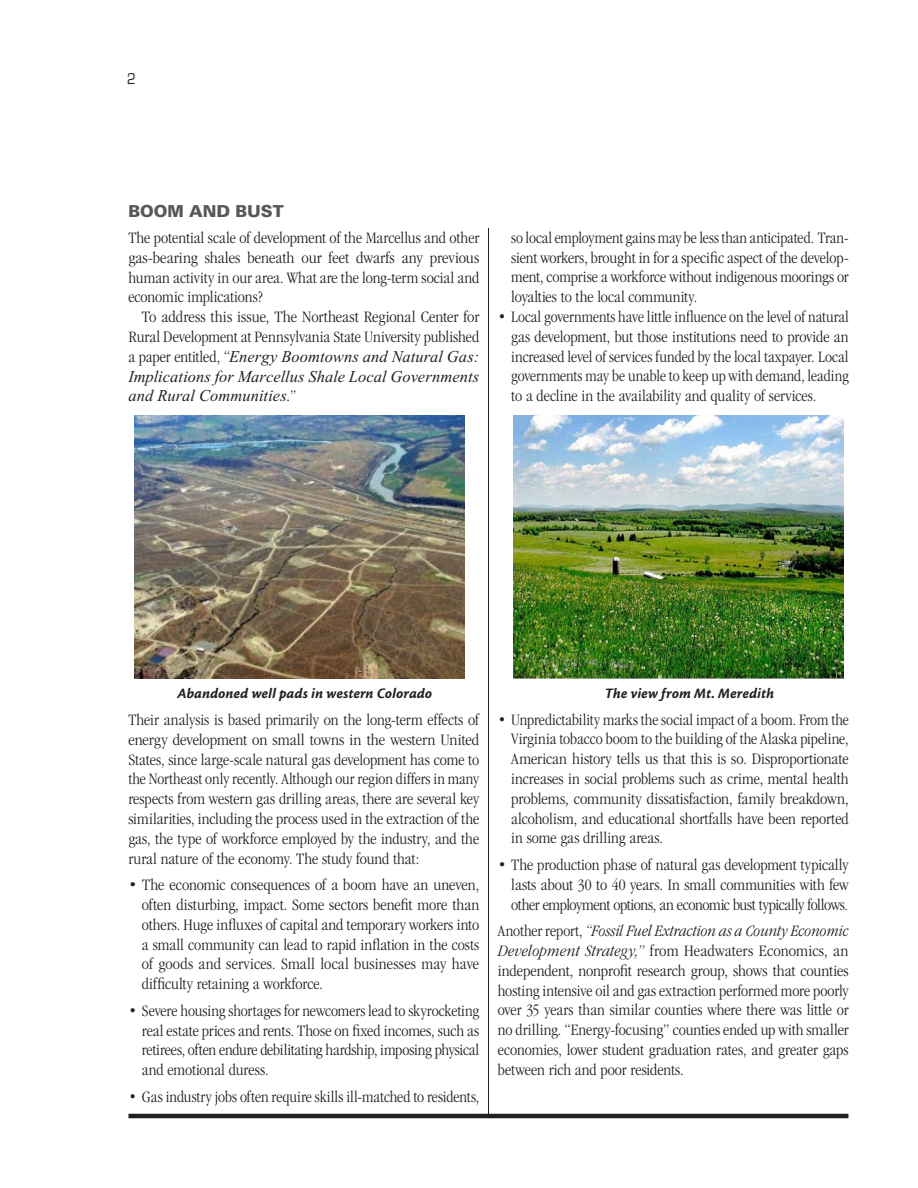
<style>
.page{position:relative;width:918px;height:1188px;background:#fff}
.page>*{position:absolute;margin:0;border:0;box-sizing:border-box;transform-origin:0 0}
.t1{font:16.5px/19.8px "ITC Garamond MM 300 458";color:#231f20;text-align:justify}
.t2{font:italic 16.5px "Times New Roman";letter-spacing:.005em;color:#231f20}
.t3{font:15px "Cronos MM It 700 10";letter-spacing:.005em;color:#231f20}
.t4{font:condensed 15px "Eurostile";color:#231f20}
.s1{font-family:"Univers";font-weight:900;color:#57585a}
.s2{font-family:"ITC Garamond MM 300 458";font-style:normal}
.s3{font-family:"ITC Garamond MM It 300 458"}
</style>
<div class="page">
<hr style="left:128px;top:1114px;width:720px;height:4px;background:#231f20">
<hr style="left:488px;top:228px;width:1px;height:887px;background:#231f20">
<img style="left:134px;top:416px;width:331px;height:262px">
<img style="left:513px;top:416px;width:330px;height:262px">
<p class="t4" style="left:127px;top:70px;width:10px">2</p>
<p class="t1" style="left:128px;top:198px;width:352px;line-height:26.5px"><span class="s1">BOOM AND BUST<br></span>The potential scale of development of the Marcellus and other</p>
<p class="t1" style="left:128px;top:248px;width:352px">gas-bearing shales beneath our feet dwarfs any previous</p>
<p class="t1" style="left:128px;top:268px;width:352px">human activity in our area. What are the long-term social and</p>
<p class="t1" style="left:128px;top:287px;width:136px">economic implications?</p>
<p class="t1" style="left:142px;top:307px;width:339px">To address this issue, The Northeast Regional Center for</p>
<p class="t1" style="left:128px;top:327px;width:352px">Rural Development at Pennsylvania State University published</p>
<p class="t2" style="left:128px;top:347px;width:352px"><span class="s2">a paper entitled, “</span>Energy Boomtowns and Natural Gas:</p>
<p class="t2" style="left:128px;top:367px;width:352px">Implications for Marcellus Shale Local Governments</p>
<p class="t2" style="left:128px;top:386px;width:170px">and Rural Communities.<span class="s2">”</span></p>
<p class="t1" style="left:511px;top:228px;width:339px">so local employment gains may be less than anticipated. Tran&shy;sient workers, brought in for a specific aspect of the develop&shy;ment, comprise a workforce without indigenous moorings or loyalties to the local community.</p>
<p class="t1" style="left:511px;top:307px;width:339px;text-indent:-14px">• Local governments have little influence on the level of natural gas development, but those institutions need to provide an increased level of services funded by the local taxpayer. Local governments may be unable to keep up with demand, leading to a decline in the availability and quality of services.</p>
<p class="t3" style="left:177px;top:686px;width:257px">Abandoned well pads in western Colorado</p>
<p class="t1" style="left:128px;top:710px;width:352px">Their analysis is based primarily on the long-term effects of energy development on small towns in the western United States, since large-scale natural gas development has come to the Northeast only recently. Although our region differs in many respects from western gas drilling areas, there are several key similarities, including the process used in the extraction of the gas, the type of workforce employed by the industry, and the rural nature of the economy. The study found that:</p>
<p class="t1" style="left:142px;top:875px;width:339px;text-indent:-14px">• The economic consequences of a boom have an uneven, often disturbing, impact. Some sectors benefit more than others. Huge influxes of capital and temporary workers into a small community can lead to rapid inflation in the costs of goods and services. Small local businesses may have difficulty retaining a workforce.</p>
<p class="t1" style="left:142px;top:1001px;width:339px;text-indent:-14px">• Severe housing shortages for newcomers lead to skyrocketing real estate prices and rents. Those on fixed incomes, such as retirees, often endure debilitating hardship, imposing physical and emotional duress.</p>
<p class="t1" style="left:128px;top:1087px;width:353px">• Gas industry jobs often require skills ill-matched to residents,</p>
<p class="t3" style="left:605px;top:685px;width:171px">The view from Mt. Meredith</p>
<p class="t1" style="left:511px;top:710px;width:339px;text-indent:-14px">• Unpredictability marks the social impact of a boom. From the Virginia tobacco boom to the building of the Alaska pipeline, American history tells us that this is so. Disproportionate increases in social problems such as crime, mental health problems, community dissatisfaction, family breakdown, alcoholism, and educational shortfalls have been reported in some gas drilling areas.</p>
<p class="t1" style="left:511px;top:855px;width:339px;text-indent:-13px">• The production phase of natural gas development typically lasts about 30 to 40 years. In small communities with few other employment options, an economic bust typically follows.</p>
<p class="t1" style="left:498px;top:921px;width:352px">Another report, <span class="s3">“Fossil Fuel Extraction as a County Economic Development Strategy,”</span> from Headwaters Economics, an independent, nonprofit research group, shows that counties hosting intensive oil and gas extraction performed more poorly over 35 years than similar counties where there was little or no drilling. “Energy-focusing” counties ended up with smaller economies, lower student graduation rates, and greater gaps between rich and poor residents.</p>
</div>
